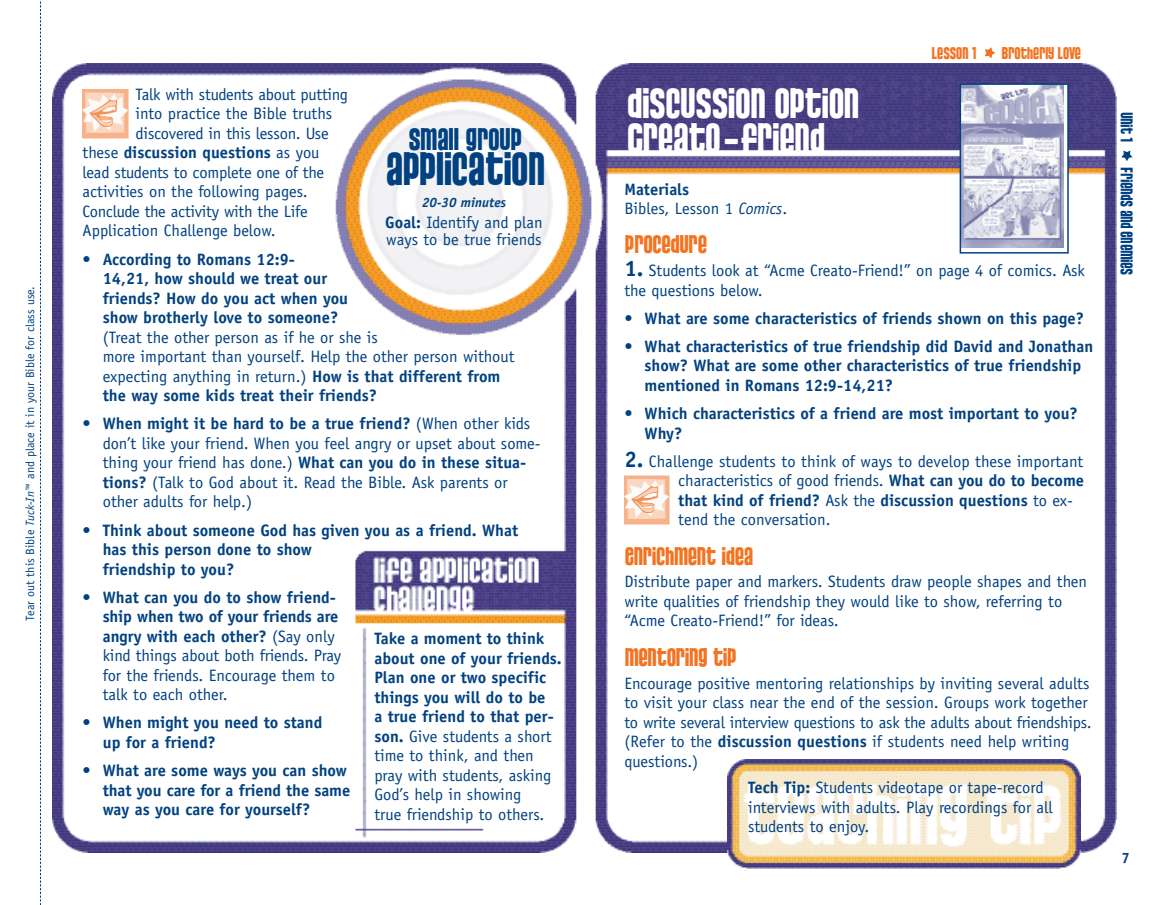
<style>
.page{position:relative;width:1175px;height:905px;background:#fff}
.page>*{position:absolute;margin:0;border:0;box-sizing:border-box;transform-origin:0 0}
.t1{font:54px "Pussycat Snickers";color:#014181}
.t2{font:54px "Pussycat Snickers";color:#f47321}
.t3{font:49.5px "Pussycat Snickers";color:#014181}
.t4{font:45px/34.5px "Pussycat Snickers";color:#fff}
.t5{font:33px "Pussycat Snickers";color:#014181}
.t6{font:27px "Pussycat Snickers";color:#f47321}
.t7{font:18px "Pussycat Snickers";color:#014181}
.t8{font:18px "Pussycat Snickers";color:#f47321}
.t9{font:16.5px/19.5px "Officina Sans";color:#014181}
.t10{font:700 16.5px/19.5px "Officina Sans";color:#014181}
.t11{font:700 15px "Officina Sans";color:#014181}
.t12{font:italic 700 13.5px "Officina Sans";color:#014181}
.t13{font:12px "Officina Sans";color:#014181}
.s1{font-style:italic}
.s2{font-weight:400}
.s3{font-weight:700}
.s4{font-family:"Officina Sans";font-weight:700}
.s5{font-weight:700;font-size:22.5px}
</style>
<div class="page">
<img style="left:52px;top:63px;width:1064px;height:789px">
<svg style="left:40px;top:1px;width:1px;height:903px"></svg>
<img style="left:82px;top:89px;width:46px;height:51px">
<img style="left:624px;top:475px;width:47px;height:51px">
<img style="left:727px;top:759px;width:353px;height:109px">
<img style="left:366px;top:104px;width:187px;height:205px">
<svg style="left:962px;top:86px;width:103px;height:164px"></svg>
<img style="left:962px;top:86px;width:101px;height:161px">
<div style="left:959px;top:83px;width:109px;height:170px;border:2px solid #014181"></div>
<p class="t13" style="left:26px;top:620px;width:336px;rotate:-90deg">Tear out this Bible <span class="s1">Tuck-In</span>™ and place it in your Bible for class use.</p>
<p class="t9" style="left:136px;top:86px;width:214px">Talk with students about putting</p>
<p class="t9" style="left:136px;top:105px;width:198px">into practice the Bible truths</p>
<p class="t9" style="left:136px;top:125px;width:195px">discovered in this lesson. Use</p>
<p class="t10" style="left:83px;top:144px;width:238px"><span class="s2">these</span> discussion questions <span class="s2">as you</span></p>
<p class="t9" style="left:83px;top:164px;width:243px">lead students to complete one of the</p>
<p class="t9" style="left:83px;top:183px;width:227px">activities on the following pages.</p>
<p class="t9" style="left:83px;top:203px;width:227px">Conclude the activity with the Life</p>
<p class="t9" style="left:83px;top:222px;width:194px">Application Challenge below.</p>
<p class="t10" style="left:103px;top:250px;width:247px;text-indent:-20px">• According to Romans 12:9-<br>14,21, how should we treat our friends? How do you act when you show brotherly love to someone?</p>
<p class="t9" style="left:103px;top:328px;width:413px">(Treat the other person as if he or she is<br>more important than yourself. Help the other person without expecting anything in return.) <span class="s3">How is that different from the way some kids treat their friends?</span></p>
<p class="t9" style="left:103px;top:415px;width:439px;text-indent:-20px"><span class="s3">• When might it be hard to be a true friend?</span> (When other kids don’t like your friend. When you feel angry or upset about some&shy;thing your friend has done.) <span class="s3">What can you do in these situa&shy;tions?</span> (Talk to God about it. Read the Bible. Ask parents or other adults for help.)</p>
<p class="t10" style="left:103px;top:521px;width:417px;text-indent:-20px">• Think about someone God has given you as a friend. What has this person done to show<br>friendship to you?</p>
<p class="t9" style="left:103px;top:588px;width:240px;text-indent:-20px"><span class="s3">• What can you do to show friend&shy;ship when two of your friends are angry with each other?</span> (Say only kind things about both friends. Pray for the friends. Encourage them to talk to each other.</p>
<p class="t10" style="left:103px;top:714px;width:221px;text-indent:-20px">• When might you need to stand up for a friend?</p>
<p class="t10" style="left:103px;top:762px;width:249px;text-indent:-20px">• What are some ways you can show that you care for a friend the same way as you care for yourself?</p>
<h3 class="t5" style="left:408px;top:121px;width:114px">SMALL GROUP</h3>
<h2 class="t3" style="left:385px;top:142px;width:160px">APPLICATION</h2>
<p class="t12" style="left:422px;top:197px;width:85px">20-30 minutes</p>
<p class="t9" style="left:385px;top:216px;width:159px;line-height:16.5px"><span class="s3">Goal:</span> Identify and plan ways to be true friends</p>
<p class="t10" style="left:374px;top:630px;width:189px">Take a moment to think about one of your friends.<br>Plan one or two specific things you will do to be<br>a true friend to that per&shy;son. <span class="s2">Give students a short time to think, and then pray with students, asking<br>God’s help in showing<br>true friendship to others.</span></p>
<h3 class="t4" style="left:626px;top:87px;width:233px">DISCUSSION OPTION<br>CREATO<span class="s4">-</span>FRIEND</h3>
<p class="t8" style="left:931px;top:43px;width:46px">LESSON 1</p>
<h1 class="t2" style="left:982px;top:20px;width:14px">-</h1>
<p class="t8" style="left:1001px;top:43px;width:81px">BROTHERLY LOVE</p>
<p class="t9" style="left:624px;top:180px;width:164px"><span class="s3">Materials<br></span>Bibles, Lesson 1 <span class="s1">Comics</span>.</p>
<h3 class="t6" style="left:624px;top:230px;width:83px">PROCEDURE</h3>
<p class="t9" style="left:624px;top:262px;width:462px"><span class="s5">1.</span> Students look at “Acme Creato-Friend!” on page 4 of comics. Ask the questions below.</p>
<p class="t10" style="left:624px;top:310px;width:461px">• What are some characteristics of friends shown on this page?</p>
<p class="t10" style="left:644px;top:338px;width:450px;text-indent:-20px">• What characteristics of true friendship did David and Jonathan show? What are some other characteristics of true friendship mentioned in Romans 12:9-14,21?</p>
<p class="t10" style="left:644px;top:405px;width:435px;text-indent:-20px">• Which characteristics of a friend are most important to you?<br>Why?</p>
<p class="t9" style="left:678px;top:453px;width:407px;text-indent:-54px"><span class="s5">2.</span> Challenge students to think of ways to develop these important characteristics of good friends. <span class="s3">What can you do to become that kind of friend?</span> Ask the <span class="s3">discussion questions</span> to ex&shy;tend the conversation.</p>
<h3 class="t6" style="left:624px;top:541px;width:130px">ENRICHMENT IDEA</h3>
<p class="t9" style="left:624px;top:573px;width:464px">Distribute paper and markers. Students draw people shapes and then write qualities of friendship they would like to show, referring to “Acme Creato-Friend!” for ideas.</p>
<h3 class="t6" style="left:624px;top:642px;width:113px">MENTORING TIP</h3>
<p class="t9" style="left:624px;top:674px;width:469px">Encour age positive mentoring relationships by inviting several adults to visit your class near the end of the session. Groups work together to write several interview questions to ask the adults about friendships. (Refer to the <span class="s3">discussion questions</span> if students need help writing questions.)</p>
<p class="t9" style="left:748px;top:779px;width:306px"><span class="s3">Tech Tip:</span> Students videotape or tape-record interviews with adults. Play recordings for all students to enjoy.</p>
<p class="t7" style="left:1136px;top:112px;width:32px;rotate:90deg">UNIT 1</p>
<h1 class="t1" style="left:1159px;top:148px;width:15px;rotate:90deg">-</h1>
<p class="t7" style="left:1136px;top:167px;width:108px;rotate:90deg">FRIENDS AND ENEMIES</p>
<p class="t11" style="left:1121px;top:852px;width:10px">7</p>
</div>
